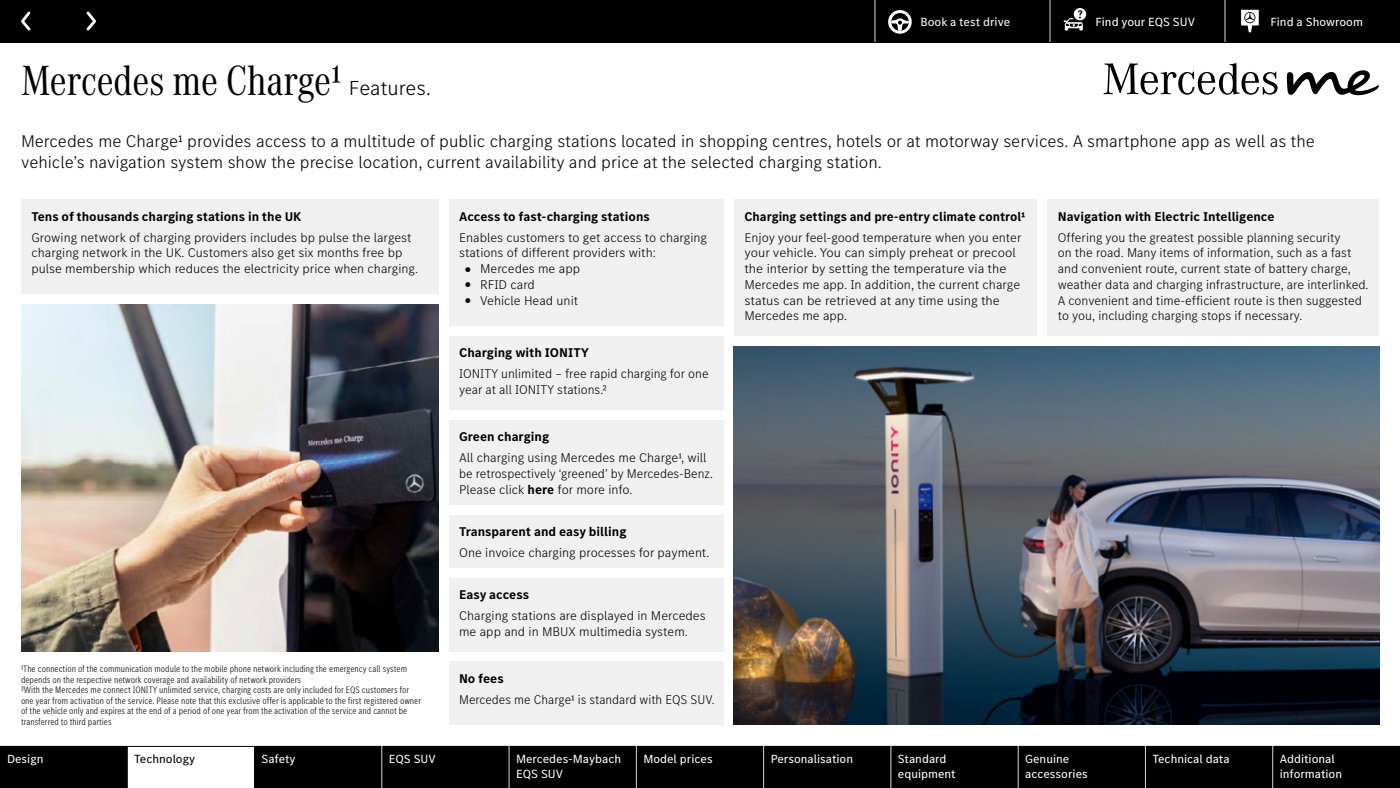
<style>
.page{position:relative;width:1400px;height:788px;background:#fff}
.page>*{position:absolute;margin:0;border:0;box-sizing:border-box;transform-origin:0 0}
.t1{font:43.75px "MB Corpo A Title Cond";color:#000}
.t2{font:300 17.5px/21px "MB Corpo S Text";color:#000}
.t3{font:300 13.12px/15.8px "MB Corpo S Text";color:#000}
.t4{font:700 13.12px "MB Corpo S Text";color:#000}
.t5{font:300 13.12px "MB Corpo S Text";color:#000;scale:.95 1}
.t6{font:12.25px/14.7px "MB Corpo S Text";color:#fff}
.t7{font:12.25px "MB Corpo S Text";color:#000}
.t8{font:300 condensed 9.62px/10.5px "MB Corpo S Text";color:#000}
.s1{font-family:"MB Corpo S Text";font-weight:300;font-size:21px}
.s2{font-weight:700;font-size:15.75px}
.s3{font-weight:700}
</style>
<div class="page">
<img style="left:734px;top:346px;width:645px;height:378px">
<svg style="left:1287px;top:70px;width:92px;height:25px"></svg>
<svg style="left:1104px;top:63px;width:174px;height:32px"></svg>
<div style="left:21px;top:200px;width:417px;height:94px;background:#f0f0f0"></div>
<div style="left:449px;top:514px;width:274px;height:53px;background:#f0f0f0"></div>
<div style="left:449px;top:578px;width:274px;height:73px;background:#f0f0f0"></div>
<div style="left:449px;top:662px;width:274px;height:62px;background:#f0f0f0"></div>
<div style="left:449px;top:420px;width:274px;height:84px;background:#f0f0f0"></div>
<div style="left:449px;top:336px;width:274px;height:74px;background:#f0f0f0"></div>
<div style="left:1047px;top:200px;width:332px;height:136px;background:#f0f0f0"></div>
<img style="left:21px;top:304px;width:417px;height:347px">
<div style="left:734px;top:200px;width:303px;height:136px;background:#f0f0f0"></div>
<div style="left:449px;top:200px;width:274px;height:126px;background:#f0f0f0"></div>
<div style="left:0;top:0;width:1400px;height:42px;background:#000"></div>
<svg style="left:875px;top:0;width:384px;height:42px"></svg>
<svg style="left:0;top:746px;width:1400px;height:42px;fill:#000"></svg>
<hr style="left:763px;top:746px;width:1px;height:42px;background:#d8d8d8">
<hr style="left:1018px;top:746px;width:1px;height:42px;background:#d8d8d8">
<hr style="left:1145px;top:746px;width:1px;height:42px;background:#d8d8d8">
<hr style="left:127px;top:746px;width:1px;height:42px;background:#000">
<hr style="left:254px;top:746px;width:1px;height:42px;background:#000">
<hr style="left:381px;top:746px;width:1px;height:42px;background:#d8d8d8">
<hr style="left:509px;top:746px;width:1px;height:42px;background:#d8d8d8">
<hr style="left:636px;top:746px;width:1px;height:42px;background:#d8d8d8">
<hr style="left:890px;top:746px;width:1px;height:42px;background:#d8d8d8">
<hr style="left:1272px;top:746px;width:1px;height:42px;background:#d8d8d8">
<svg style="left:87px;top:12px;width:9px;height:18px"></svg>
<svg style="left:21px;top:12px;width:9px;height:18px"></svg>
<p class="t6" style="left:920px;top:15px;width:91px">Book a test drive</p>
<p class="t6" style="left:1096px;top:15px;width:101px">Find your EQS SUV</p>
<p class="t6" style="left:1271px;top:15px;width:94px">Find a Showroom</p>
<h1 class="t1" style="left:21px;top:59px;width:411px">Mercedes me Charge¹ <span class="s1">Features.</span></h1>
<p class="t2" style="left:21px;top:131px;width:1296px">Mercedes me Charge¹ provides access to a multitude of public charging stations located in shopping centres, hotels or at motorway services. A smartphone app as well as the vehicle’s navigation system show the precise location, current availability and price at the selected charging station.</p>
<p class="t4" style="left:32px;top:210px;width:271px">Tens of thousands charging stations in the UK</p>
<p class="t3" style="left:32px;top:230px;width:388px">Growing network of charging providers includes bp pulse the largest charging network in the UK. Customers also get six months free bp pulse membership which reduces the electricity price when charging.</p>
<p class="t4" style="left:459px;top:210px;width:192px">Access to fast-charging stations</p>
<p class="t3" style="left:459px;top:230px;width:249px">Enables customers to get access to charging stations of different providers with:</p>
<p class="t3" style="left:464px;top:261px;width:117px"><span class="s2">•</span> Mercedes me app</p>
<p class="t3" style="left:464px;top:277px;width:72px"><span class="s2">•</span> RFID card</p>
<p class="t3" style="left:464px;top:293px;width:115px"><span class="s2">•</span> Vehicle Head unit</p>
<p class="t4" style="left:744px;top:210px;width:283px">Charging settings and pre-entry climate control¹</p>
<p class="t3" style="left:744px;top:230px;width:279px">Enjoy your feel-good temperature when you enter your vehicle. You can simply preheat or precool the interior by setting the temperature via the Mercedes me app. In addition, the current charge status can be retrieved at any time using the Mercedes me app.</p>
<p class="t4" style="left:1058px;top:210px;width:218px">Navigation with Electric Intelligence</p>
<p class="t3" style="left:1058px;top:230px;width:312px">Offering you the greatest possible planning security<br>on the road. Many items of information, such as a fast and convenient route, current state of battery charge, weather data and charging infrastructure, are interlinked.<br>A convenient and time-efficient route is then suggested to you, including charging stops if necessary.</p>
<p class="t4" style="left:459px;top:346px;width:131px">Charging with IONITY</p>
<p class="t3" style="left:459px;top:366px;width:251px">IONITY unlimited – free rapid charging for one year at all IONITY stations.²</p>
<p class="t8" style="left:21px;top:664px;width:402px">¹The connection of the communication module to the mobile phone network including the emergency call system depends on the respective network coverage and availability of network providers<br>²With the Mercedes me connect IONITY unlimited service, charging costs are only included for EQS customers for one year from activation of the service. Please note that this exclusive offer is applicable to the first registered owner of the vehicle only and expires at the end of a period of one year from the activation of the service and cannot be transferred to third parties</p>
<p class="t4" style="left:459px;top:430px;width:92px">Green charging</p>
<p class="t3" style="left:459px;top:450px;width:255px">All charging using Mercedes me Charge¹, will be retrospectively ‘greened’ by Mercedes-Benz.<br>Please click <span class="s3">here</span> for more info.</p>
<p class="t4" style="left:459px;top:525px;width:169px">Transparent and easy billing</p>
<p class="t3" style="left:459px;top:545px;width:252px">One invoice charging processes for payment.</p>
<p class="t4" style="left:459px;top:588px;width:71px">Easy access</p>
<p class="t3" style="left:459px;top:608px;width:248px">Charging stations are displayed in Mercedes me app and in MBUX multimedia system.</p>
<p class="t4" style="left:459px;top:672px;width:46px">No fees</p>
<p class="t5" style="left:459px;top:693px;width:270px">Mercedes me Charge¹ is standard with EQS SUV.</p>
<p class="t6" style="left:7px;top:751px;width:38px">Design</p>
<p class="t7" style="left:134px;top:753px;width:62px">Technology</p>
<p class="t6" style="left:262px;top:751px;width:36px">Safety</p>
<p class="t6" style="left:389px;top:751px;width:48px">EQS SUV</p>
<p class="t6" style="left:516px;top:751px;width:107px">Mercedes-Maybach<br>EQS SUV</p>
<p class="t6" style="left:643px;top:751px;width:71px">Model prices</p>
<p class="t6" style="left:771px;top:751px;width:84px">Personalisation</p>
<p class="t6" style="left:898px;top:751px;width:59px">Standard equipment</p>
<p class="t6" style="left:1025px;top:751px;width:64px">Genuine accessories</p>
<p class="t6" style="left:1152px;top:751px;width:79px">Technical data</p>
<p class="t6" style="left:1280px;top:751px;width:64px">Additional information</p>
</div>
